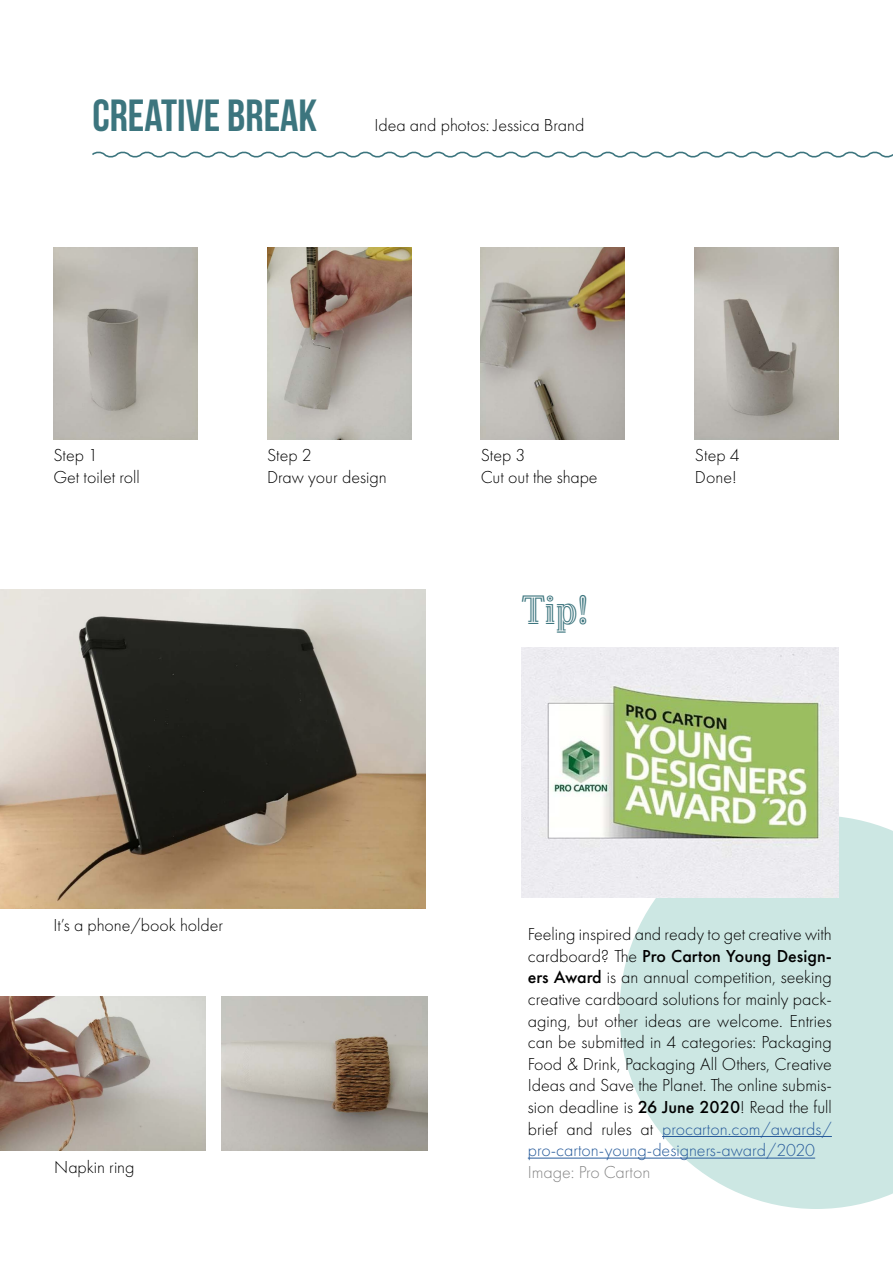
<style>
.page{position:relative;width:893px;height:1263px;background:#fff}
.page>*{position:absolute;margin:0;border:0;box-sizing:border-box;transform-origin:0 0}
.t1{font:700 45px "Bebas Neue";color:#3c757e}
.t2{font:700 45px "Azote";color:#3c757e}
.t3{font:300 18px/21.6px "Futura PT";color:#000}
.t4{font:300 18px "Futura PT";color:#878787}
.s1{font-weight:500}
.s2{color:#275b9b}
</style>
<div class="page">
<svg style="left:619px;top:815px;width:274px;height:394px;background:#d1e9e6"></svg>
<img style="left:53px;top:248px;width:144px;height:192px">
<img style="left:267px;top:248px;width:144px;height:192px">
<img style="left:481px;top:248px;width:144px;height:192px">
<img style="left:0;top:590px;width:425px;height:319px">
<img style="left:0;top:996px;width:206px;height:154px">
<img style="left:222px;top:996px;width:205px;height:154px">
<img style="left:694px;top:248px;width:144px;height:192px">
<svg style="left:92px;top:151px;width:801px;height:7px"></svg>
<img style="left:521px;top:647px;width:317px;height:251px">
<hr style="left:662px;top:1136px;width:170px;height:1px;background:#275b9b">
<hr style="left:528px;top:1158px;width:287px;height:1px;background:#275b9b">
<h1 class="t1" style="left:92px;top:91px;width:226px">CREATIVE BREAK</h1>
<p class="t3" style="left:374px;top:115px;width:211px">Idea and photos: Jessica Brand</p>
<p class="t3" style="left:53px;top:444px;width:88px">Step 1<br>Get toilet roll</p>
<p class="t3" style="left:267px;top:444px;width:121px">Step 2<br>Draw your design</p>
<p class="t3" style="left:481px;top:444px;width:118px">Step 3<br>Cut out the shape</p>
<p class="t3" style="left:695px;top:444px;width:46px">Step 4<br>Done!</p>
<p class="t3" style="left:53px;top:914px;width:171px">It’s a phone/book holder</p>
<p class="t3" style="left:54px;top:1156px;width:82px">Napkin ring</p>
<h1 class="t2" style="left:521px;top:591px;width:69px">Tip!</h1>
<p class="t3" style="left:528px;top:924px;width:306px;text-align:justify">Feeling inspired and ready to get creative with cardboard? The <span class="s1">Pro Carton Young Design&shy;ers Award</span> is an annual competition, seeking creative cardboard solutions for mainly pack&shy;aging, but other ideas are welcome. Entries can be submitted in 4 categories: Packaging Food &amp; Drink, Packaging All Others, Creative Ideas and Save the Planet. The online submis&shy;sion deadline is <span class="s1">26 June 2020</span>! Read the full brief and rules at <span class="s2">procarton.com/awards/ pro-carton-young-designers-award/2020</span></p>
<p class="t4" style="left:528px;top:1162px;width:124px">Image: Pro Carton</p>
</div>
